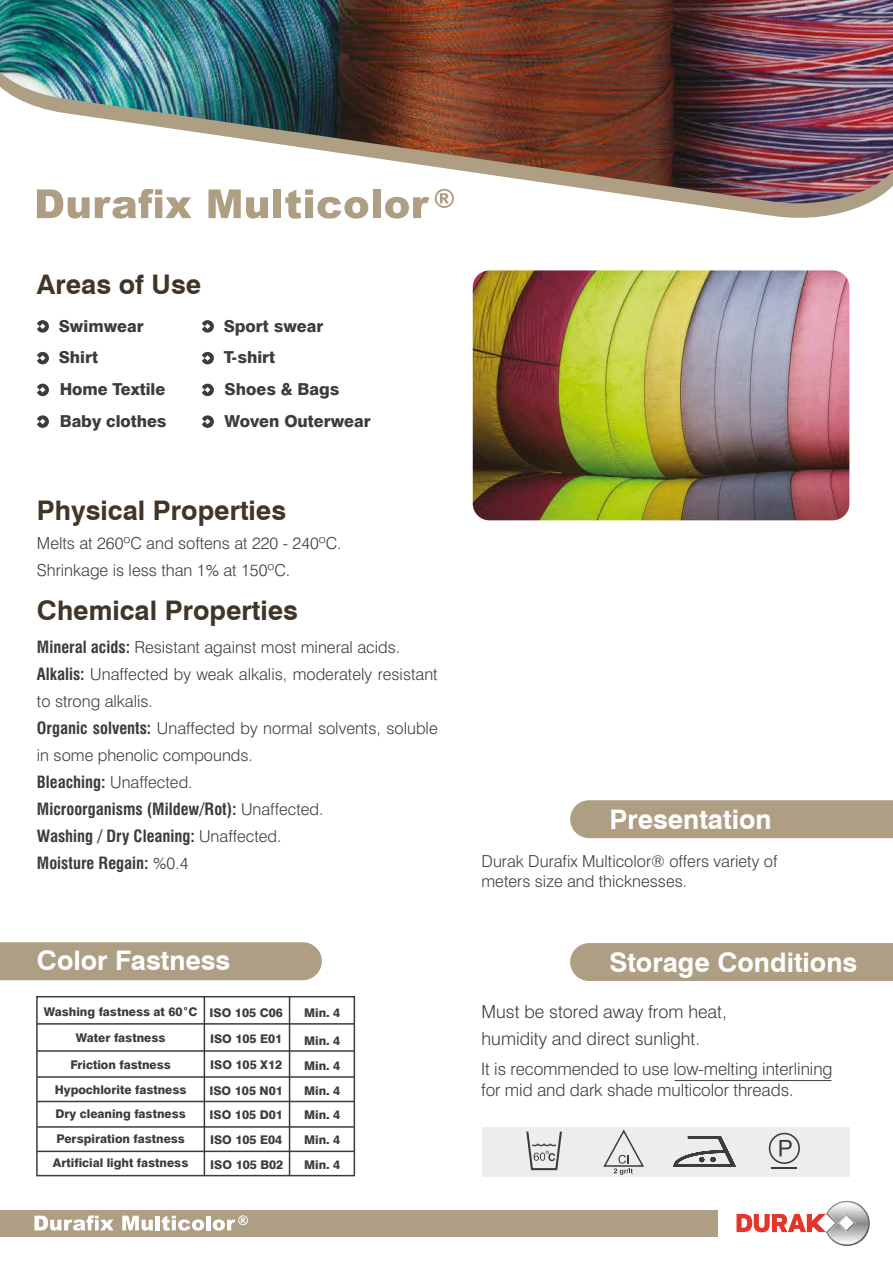
<style>
.page{position:relative;width:893px;height:1263px;background:#fff}
.page>*{position:absolute;margin:0;border:0;box-sizing:border-box;transform-origin:0 0}
.t1{font:700 27px "Swiss 721 BT";color:#403526}
.t2{font:700 27px "Swiss 721 BT";color:#fff}
.t3{font:300 18px/27px "Swiss 721 BT";color:#3c3c3b}
.t4{font:300 17.25px/20.7px "Swiss 721 BT";letter-spacing:-.005em;color:#3d3d3b}
.t5{font:300 16.5px/27px "Swiss 721 BT";color:#3c3c3b}
.t6{font:800 16.5px/31.8px "Swiss 721 BT";color:#3c3c3b}
.t7{font:800 12px/24.6px "Swiss 721 BT";color:#3c3c3b;text-align:center}
.s1{font-weight:700;font-stretch:condensed}
</style>
<div class="page">
<img style="left:0;top:0;width:893px;height:59px">
<img style="left:0;top:59px;width:893px;height:14px">
<img style="left:0;top:73px;width:893px;height:145px">
<div style="left:0;top:942px;width:322px;height:38px;background:#ae9e84"></div>
<div style="left:570px;top:800px;width:323px;height:38px;background:#ae9e84"></div>
<div style="left:570px;top:943px;width:323px;height:38px;background:#ae9e84"></div>
<svg style="left:37px;top:384px;width:12px;height:12px"></svg>
<svg style="left:37px;top:352px;width:12px;height:12px"></svg>
<svg style="left:37px;top:320px;width:12px;height:13px"></svg>
<svg style="left:37px;top:415px;width:12px;height:13px"></svg>
<svg style="left:202px;top:384px;width:12px;height:12px"></svg>
<svg style="left:202px;top:352px;width:12px;height:12px"></svg>
<svg style="left:202px;top:320px;width:12px;height:13px"></svg>
<svg style="left:202px;top:415px;width:12px;height:13px"></svg>
<svg style="left:736px;top:1201px;width:134px;height:45px"></svg>
<div style="left:0;top:1210px;width:718px;height:26px;background:#ae9e84"></div>
<img style="left:473px;top:270px;width:376px;height:250px">
<svg style="left:34px;top:1215px;width:80px;height:15px"></svg>
<svg style="left:122px;top:1216px;width:31px;height:14px"></svg>
<hr style="left:156px;top:1216px;width:4px;height:14px;background:#fff">
<svg style="left:162px;top:1216px;width:42px;height:14px"></svg>
<hr style="left:206px;top:1216px;width:4px;height:14px;background:#fff">
<svg style="left:213px;top:1215px;width:35px;height:15px"></svg>
<svg style="left:435px;top:189px;width:19px;height:19px"></svg>
<svg style="left:37px;top:189px;width:155px;height:30px"></svg>
<svg style="left:208px;top:189px;width:60px;height:30px"></svg>
<div style="left:273px;top:189px;width:8px;height:29px;background:#ae9e84"></div>
<svg style="left:285px;top:189px;width:83px;height:30px"></svg>
<div style="left:373px;top:189px;width:8px;height:29px;background:#ae9e84"></div>
<svg style="left:385px;top:197px;width:44px;height:22px"></svg>
<div style="left:482px;top:1127px;width:367px;height:50px;background:#ededed"></div>
<svg style="left:673px;top:1136px;width:63px;height:31px"></svg>
<svg style="left:769px;top:1133px;width:31px;height:31px"></svg>
<hr style="left:771px;top:1166px;width:26px;height:2px;background:#3c3c3b">
<svg style="left:603px;top:1129px;width:41px;height:46px"></svg>
<svg style="left:526px;top:1131px;width:36px;height:39px"></svg>
<hr style="left:204px;top:996px;width:1px;height:179px;background:#3c3c3b">
<hr style="left:289px;top:996px;width:1px;height:179px;background:#3c3c3b">
<hr style="left:37px;top:1023px;width:317px;height:1px;background:#3c3c3b">
<hr style="left:37px;top:1050px;width:317px;height:2px;background:#3c3c3b">
<hr style="left:37px;top:1076px;width:317px;height:2px;background:#3c3c3b">
<hr style="left:37px;top:1101px;width:317px;height:1px;background:#3c3c3b">
<hr style="left:37px;top:1126px;width:317px;height:2px;background:#3c3c3b">
<hr style="left:37px;top:1150px;width:317px;height:2px;background:#3c3c3b">
<div style="left:36px;top:996px;width:319px;height:180px;border:2px solid #3c3c3b"></div>
<hr style="left:675px;top:1080px;width:156px;height:1px;background:#3d3d3b">
<h1 class="t1" style="left:37px;top:268px;width:166px">Areas of Use</h1>
<p class="t6" style="left:59px;top:310px;width:109px">Swimwear<br>Shirt<br>Home Textile<br>Baby clothes</p>
<p class="t6" style="left:224px;top:310px;width:148px">Sport swear<br>T-shirt<br>Shoes &amp; Bags<br>Woven Outerwear</p>
<h1 class="t1" style="left:37px;top:494px;width:251px">Physical Properties</h1>
<p class="t5" style="left:37px;top:529px;width:306px">Melts at 260ºC and softens at 220 - 240ºC.<br>Shrinkage is less than 1% at 150ºC.</p>
<h1 class="t1" style="left:37px;top:594px;width:263px">Chemical Properties</h1>
<p class="t5" style="left:37px;top:633px;width:402px"><span class="s1">Mineral acids:</span> Resistant against most mineral acids.<br><span class="s1">Alkalis:</span> Unaffected by weak alkalis, moderately resistant to strong alkalis.<br><span class="s1">Organic solvents:</span> Unaffected by normal solvents, soluble in some phenolic compounds.<br><span class="s1">Bleaching:</span> Unaffected.<br><span class="s1">Microorganisms (Mildew/Rot):</span> Unaffected.<br><span class="s1">Washing / Dry Cleaning:</span> Unaffected.<br><span class="s1">Moisture Regain:</span> %0.4</p>
<h1 class="t2" style="left:37px;top:943px;width:195px">Color Fastness</h1>
<p class="t7" style="left:44px;top:998px;width:155px;line-height:26.1px">Washing fastness at 60 C<br>Water fastness</p>
<p class="t7" style="left:55px;top:1052px;width:133px;line-height:25px">Friction fastness<br>Hypochlorite fastness</p>
<p class="t7" style="left:53px;top:1101px;width:137px;text-align:left">Dry cleaning fastness<br>Perspiration fastness<br>Artificial light fastness</p>
<p class="t7" style="left:210px;top:1000px;width:75px">ISO 105 C06</p>
<p class="t7" style="left:304px;top:1000px;width:38px">Min. 4</p>
<p class="t7" style="left:304px;top:1028px;width:38px;line-height:25.2px;text-align:justify">Min. 4<br>Min. 4<br>Min. 4</p>
<p class="t7" style="left:304px;top:1102px;width:38px">Min. 4</p>
<p class="t7" style="left:210px;top:1027px;width:74px">ISO 105 E01</p>
<p class="t7" style="left:210px;top:1052px;width:74px">ISO 105 X12</p>
<p class="t7" style="left:209px;top:1079px;width:75px;line-height:23.9px;text-align:left">ISO 105 N01<br>ISO 105 D01</p>
<p class="t7" style="left:210px;top:1128px;width:74px">ISO 105 E04</p>
<p class="t7" style="left:210px;top:1152px;width:75px">ISO 105 B02</p>
<p class="t7" style="left:304px;top:1128px;width:38px">Min. 4</p>
<p class="t7" style="left:304px;top:1153px;width:38px">Min. 4</p>
<h1 class="t2" style="left:609px;top:803px;width:164px">Presentation</h1>
<p class="t5" style="left:482px;top:851px;width:297px;line-height:19.8px">Durak Durafix Multicolor® offers variety of meters size and thicknesses.</p>
<h1 class="t2" style="left:609px;top:946px;width:249px">Storage Conditions</h1>
<p class="t3" style="left:482px;top:998px;width:247px">Must be stored away from heat, humidity and direct sunlight.</p>
<p class="t4" style="left:481px;top:1058px;width:353px">It is recommended to use low-melting interlining for mid and dark shade multicolor threads.</p>
</div>
